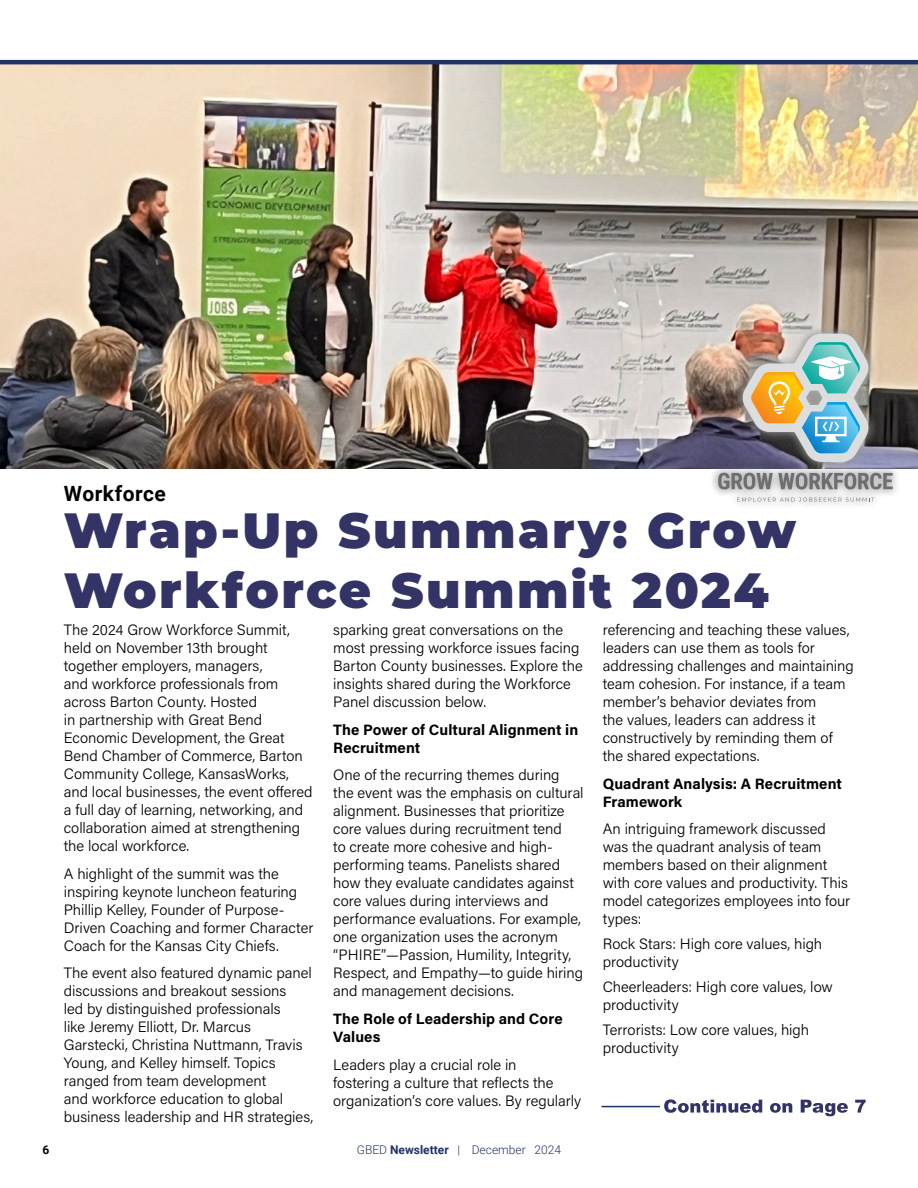
<style>
.page{position:relative;width:918px;height:1188px;background:#fff}
.page>*{position:absolute;margin:0;border:0;box-sizing:border-box;transform-origin:0 0}
.t1{font:900 49.5px/59.4px "Montserrat";letter-spacing:.05em;color:#336}
.t2{font:700 21px "Roboto";letter-spacing:.025em;color:#000}
.t3{font:300 15px/18px "Acumin Pro";color:#000}
.t4{font:700 15px/18px "Acumin Pro";letter-spacing:.005em;color:#000}
.t5{font:300 12px "Roboto";color:#213264}
.t6{font:700 12px "Roboto";color:#000}
.s1{font-weight:700}
</style>
<div class="page">
<img style="left:0;top:64px;width:918px;height:405px">
<svg style="left:664px;top:1099px;width:202px;height:17px"></svg>
<hr style="left:602px;top:1106px;width:58px;height:1px;background:#213264">
<div style="left:709px;top:324px;width:192px;height:187px;background:#fff;opacity:.75"></div>
<img style="left:742px;top:334px;width:127px;height:128px">
<svg style="left:718px;top:473px;width:175px;height:16px"></svg>
<svg style="left:737px;top:498px;width:137px;height:4px"></svg>
<hr style="left:0;top:60px;width:918px;height:4px;background:#213264">
<h2 class="t2" style="left:64px;top:479px;width:104px">Workforce</h2>
<h1 class="t1" style="left:64px;top:498px;width:734px">Wrap-Up Summary: Grow<br>Workforce Summit 2024</h1>
<p class="t3" style="left:64px;top:620px;width:250px">The 2024 Grow Workforce Summit, held on November 13th brought together employers, managers,<br>and workforce professionals from across Barton County. Hosted<br>in partnership with Great Bend<br>Economic Development, the Great<br>Bend Chamber of Commerce, Barton<br>Community College, KansasWorks, and local businesses, the event offered a full day of learning, networking, and collaboration aimed at strengthening the local workforce.</p>
<p class="t3" style="left:64px;top:864px;width:251px">A highlight of the summit was the inspiring keynote luncheon featuring Phillip Kelley, Founder of Purpose-Driven Coaching and former Character Coach for the Kansas City Chiefs.</p>
<p class="t3" style="left:64px;top:964px;width:251px">The event also featured dynamic panel discussions and breakout sessions<br>led by distinguished professionals<br>like Jeremy Elliott, Dr. Marcus Garstecki, Christina Nuttmann, Travis Young, and Kelley himself. Topics ranged from team development<br>and workforce education to global business leadership and HR strategies,</p>
<p class="t3" style="left:603px;top:620px;width:253px">referencing and teaching these values, leaders can use them as tools for addressing challenges and maintaining team cohesion. For instance, if a team member’s behavior deviates from<br>the values, leaders can address it constructively by reminding them of the shared expectations.</p>
<p class="t4" style="left:603px;top:774px;width:241px">Quadrant Analysis: A Recruitment<br>Framework</p>
<p class="t3" style="left:603px;top:820px;width:249px">An intriguing framework discussed was the quadrant analysis of team members based on their alignment with core values and productivity. This model categorizes employees into four types:</p>
<p class="t3" style="left:603px;top:934px;width:221px">Rock Stars: High core values, high productivity</p>
<p class="t3" style="left:603px;top:977px;width:232px">Cheerleaders: High core values, low productivity</p>
<p class="t3" style="left:603px;top:1020px;width:208px">Terrorists: Low core values, high productivity</p>
<p class="t3" style="left:333px;top:620px;width:251px">sparking great conversations on the most pressing workforce issues facing Barton County businesses. Explore the insights shared during the Workforce Panel discussion below.</p>
<p class="t4" style="left:333px;top:720px;width:247px">The Power of Cultural Alignment in<br>Recruitment</p>
<p class="t3" style="left:333px;top:766px;width:252px">One of the recurring themes during the event was the emphasis on cultural alignment. Businesses that prioritize core values during recruitment tend<br>to create more cohesive and high&shy;performing teams. Panelists shared how they evaluate candidates against core values during interviews and performance evaluations. For example, one organization uses the acronym “PHIRE”—Passion, Humility, Integrity, Respect, and Empathy—to guide hiring and management decisions.</p>
<p class="t4" style="left:333px;top:1009px;width:231px">The Role of Leadership and Core<br>Values</p>
<p class="t3" style="left:333px;top:1055px;width:250px">Leaders play a crucial role in<br>fostering a culture that reflects the organization’s core values. By regularly</p>
<p class="t6" style="left:43px;top:1141px;width:8px">6</p>
<p class="t5" style="left:357px;top:1141px;width:206px">GBED <span class="s1">Newsletter</span> | December 2024</p>
</div>
